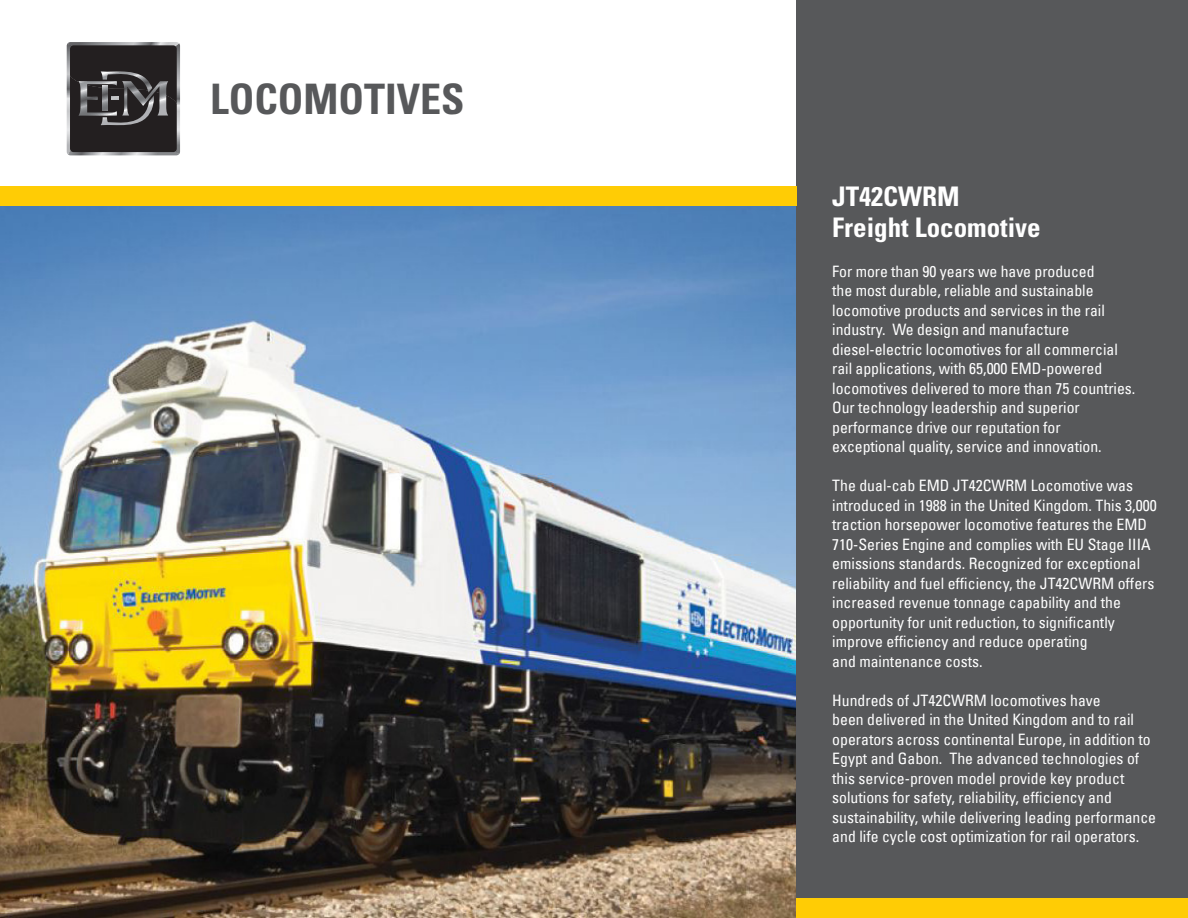
<style>
.page{position:relative;width:1188px;height:918px;background:#fff}
.page>*{position:absolute;margin:0;border:0;box-sizing:border-box;transform-origin:0 0}
.t1{font:700 condensed 42px "Univers LT Std";color:#57585a}
.t2{font:700 condensed 27px "Univers LT Std";color:#fff}
.t3{font:condensed 15.75px/19.5px "Univers LT Std";color:#fff}
</style>
<div class="page">
<img style="left:0;top:205px;width:796px;height:713px">
<div style="left:796px;top:0;width:392px;height:918px;background:#57585a"></div>
<div style="left:0;top:186px;width:796px;height:19px;background:#ffcc05"></div>
<svg style="left:67px;top:42px;width:113px;height:113px;background:#413e40"></svg>
<div style="left:796px;top:898px;width:392px;height:20px;background:#ffcc05"></div>
<p class="t1" style="left:210px;top:73px;width:256px">LOCOMOTIVES</p>
<p class="t2" style="left:832px;top:180px;width:129px">JT42CWRM</p>
<p class="t2" style="left:832px;top:211px;width:210px">Freight Locomotive</p>
<p class="t3" style="left:832px;top:261px;width:305px">For more than 90 years we have produced<br>the most durable, reliable and sustainable locomotive products and services in the rail industry. We design and manufacture diesel-electric locomotives for all commercial rail applications, with 65,000 EMD-powered locomotives delivered to more than 75 countries.<br>Our technology leadership and superior performance drive our reputation for exceptional quality, service and innovation.</p>
<p class="t3" style="left:832px;top:476px;width:326px">The dual-cab EMD JT42CWRM Locomotive was introduced in 1988 in the United Kingdom. This 3,000 traction horsepower locomotive features the EMD 710-Series Engine and complies with EU Stage IIIA emissions standards. Recognized for exceptional reliability and fuel efficiency, the JT42CWRM offers increased revenue tonnage capability and the opportunity for unit reduction, to significantly improve efficiency and reduce operating<br>and maintenance costs.</p>
<p class="t3" style="left:832px;top:690px;width:325px">Hundreds of JT42CWRM locomotives have<br>been delivered in the United Kingdom and to rail operators across continental Europe, in addition to Egypt and Gabon. The advanced technologies of this service-proven model provide key product solutions for safety, reliability, efficiency and sustainability, while delivering leading performance and life cycle cost optimization for rail operators.</p>
</div>
